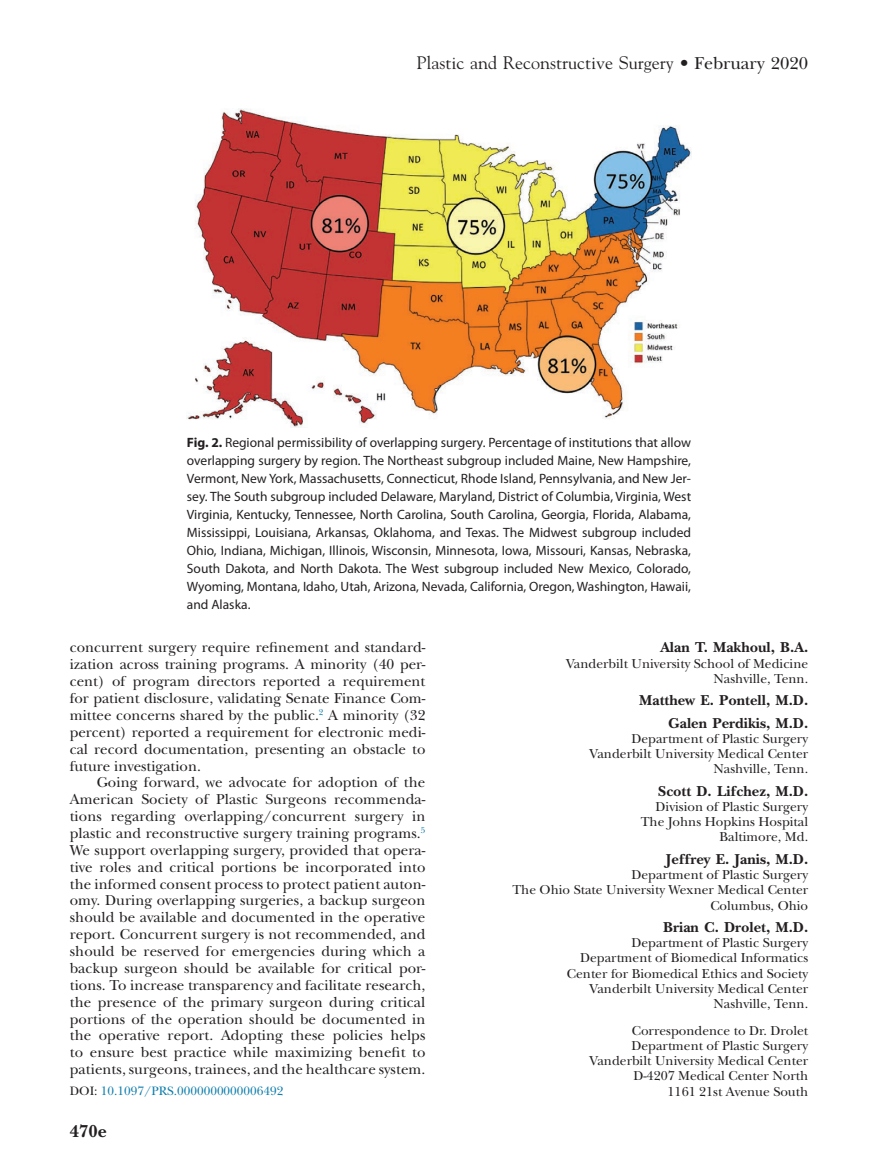
<style>
.page{position:relative;width:878px;height:1175px;background:#fff}
.page>*{position:absolute;margin:0;border:0;box-sizing:border-box;transform-origin:0 0}
.t1{font:18px "Goudy";color:#231f20}
.t2{font:700 18px "New Baskerville";color:#231f20}
.t3{font:15px/16.8px "New Baskerville";color:#231f20;text-align:justify}
.t4{font:700 15px/22.6px "New Baskerville";color:#231f20;text-align:right}
.t5{font:13.5px/18px "Myriad Pro";color:#231f20;text-align:justify}
.t6{font:13.5px/15.1px "New Baskerville";color:#231f20;text-align:right}
.t7{font:12.75px "New Baskerville";color:#0f7eac}
.s1{font-family:"New Baskerville"}
.s2{font-weight:700}
.s3{color:#231f20}
</style>
<div class="page">
<img style="left:187px;top:108px;width:504px;height:319px">
<p class="t1" style="left:416px;top:52px;width:393px">Plastic and Reconstructive Surgery <span class="s1">• February 2020</span></p>
<p class="t5" style="left:187px;top:433px;width:505px"><span class="s2">Fig. 2.</span> Regional permissibility of overlapping surgery. Percentage of institutions that allow overlapping surgery by region. The Northeast subgroup included Maine, New Hampshire, Vermont, New York, Massachusetts, Connecticut, Rhode Island, Pennsylvania, and New Jer&shy;sey. The South subgroup included Delaware, Maryland, District of Columbia, Virginia, West Virginia, Kentucky, Tennessee, North Carolina, South Carolina, Georgia, Florida, Alabama, Mississippi, Louisiana, Arkansas, Oklahoma, and Texas. The Midwest subgroup included Ohio, Indiana, Michigan, Illinois, Wisconsin, Minnesota, Iowa, Missouri, Kansas, Nebraska, South Dakota, and North Dakota. The West subgroup included New Mexico, Colorado, Wyoming, Montana, Idaho, Utah, Arizona, Nevada, California, Oregon, Washington, Hawaii, and Alaska.</p>
<p class="t3" style="left:70px;top:639px;width:357px">concurrent surgery require refinement and standard&shy;ization across training programs. A minority (40 per&shy;cent) of program directors reported a requirement for patient disclosure, validating Senate Finance Com&shy;mittee concerns shared by the public.<sup>2</sup> A minority (32 percent) reported a requirement for electronic medi&shy;cal record documentation, presenting an obstacle to future investigation.</p>
<p class="t3" style="left:70px;top:774px;width:357px;text-indent:27px">Going forward, we advocate for adoption of the American Society of Plastic Surgeons recommenda&shy;tions regarding overlapping/concurrent surgery in plastic and reconstructive surgery training programs.<sup>5<br></sup>We support overlapping surgery, provided that opera&shy;tive roles and critical portions be incorporated into the informed consent process to protect patient auton&shy;omy. During overlapping surgeries, a backup surgeon should be available and documented in the operative report. Concurrent surgery is not recommended, and should be reserved for emergencies during which a backup surgeon should be available for critical por&shy;tions. To increase transparency and facilitate research, the presence of the primary surgeon during critical portions of the operation should be documented in the operative report. Adopting these policies helps to ensure best practice while maximizing benefit to patients, surgeons, trainees, and the healthcare system.</p>
<p class="t7" style="left:70px;top:1083px;width:215px"><span class="s3">DOI:</span> 10.1097/PRS.0000000000006492</p>
<p class="t2" style="left:70px;top:1120px;width:39px">470e</p>
<p class="t4" style="left:660px;top:636px;width:149px">Alan T. Makhoul, B.A.</p>
<p class="t6" style="left:566px;top:655px;width:243px">Vanderbilt University School of Medicine<br>Nashville, Tenn.</p>
<p class="t4" style="left:639px;top:689px;width:170px">Matthew E. Pontell, M.D.<br>Galen Perdikis, M.D.</p>
<p class="t6" style="left:589px;top:731px;width:220px">Department of Plastic Surgery<br>Vanderbilt University Medical Center<br>Nashville, Tenn.</p>
<p class="t4" style="left:658px;top:780px;width:151px">Scott D. Lifchez, M.D.</p>
<p class="t6" style="left:640px;top:799px;width:169px">Division of Plastic Surgery<br>The Johns Hopkins Hospital<br>Baltimore, Md.</p>
<p class="t4" style="left:665px;top:848px;width:144px">Jeffrey E. Janis, M.D.</p>
<p class="t6" style="left:512px;top:867px;width:297px">Department of Plastic Surgery<br>The Ohio State University Wexner Medical Center<br>Columbus, Ohio</p>
<p class="t4" style="left:663px;top:916px;width:146px">Brian C. Drolet, M.D.</p>
<p class="t6" style="left:567px;top:935px;width:243px">Department of Plastic Surgery Department of Biomedical Informatics Center for Biomedical Ethics and Society Vanderbilt University Medical Center Nashville, Tenn.</p>
<p class="t6" style="left:589px;top:1023px;width:220px">Correspondence to Dr. Drolet<br>Department of Plastic Surgery<br>Vanderbilt University Medical Center<br>D-4207 Medical Center North<br>1161 21st Avenue South</p>
</div>
